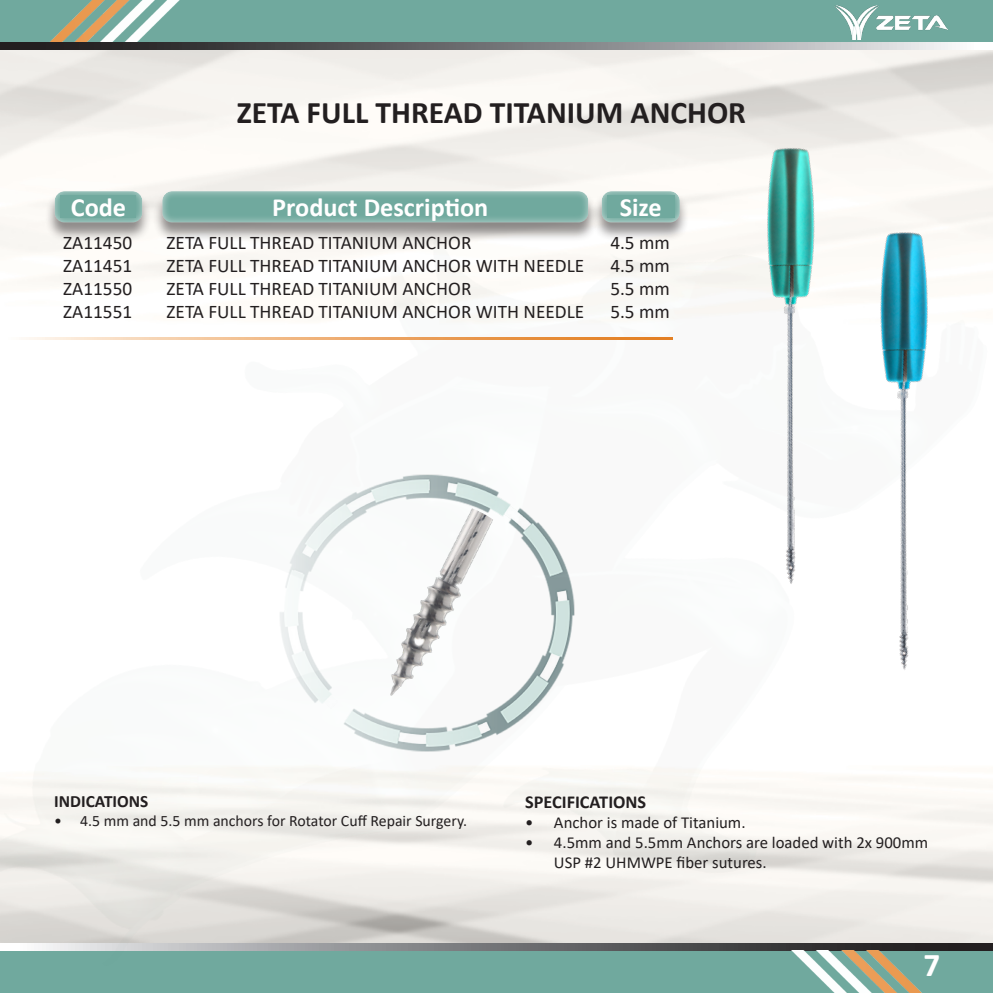
<style>
.page{position:relative;width:993px;height:993px;background:#fff}
.page>*{position:absolute;margin:0;border:0;box-sizing:border-box;transform-origin:0 0}
.t1{font:700 33.25px "Calibri";color:#fff}
.t2{font:700 31.5px "Calibri";color:#231f20}
.t3{font:700 26.25px "Calibri";color:#fff}
.t4{font:19.25px "Calibri";color:#231f20}
.t5{font:700 18.2px "Calibri";color:#231f20}
.t6{font:700 17.32px "Calibri";color:#231f20}
.t7{font:16.8px/20.1px "Calibri";color:#231f20}
.t8{font:15.75px "Calibri";color:#231f20}
</style>
<div class="page">
<img style="left:0;top:0;width:992px;height:992px">
<svg style="left:0;top:43px;width:992px;height:7px"></svg>
<img style="left:696px;top:949px;width:249px;height:43px">
<svg style="left:5px;top:337px;width:523px;height:2px"></svg>
<div style="left:45px;top:191px;width:106px;height:51px;background:#231f20;opacity:.5"></div>
<div style="left:54px;top:188px;width:91px;height:35px;background:#fff;opacity:.75"></div>
<div style="left:60px;top:196px;width:76px;height:22px;background:#70a99e"></div>
<div style="left:152px;top:191px;width:445px;height:51px;background:#231f20;opacity:.5"></div>
<div style="left:161px;top:188px;width:430px;height:35px;background:#fff;opacity:.75"></div>
<img style="left:528px;top:77px;width:464px;height:621px">
<img style="left:339px;top:502px;width:211px;height:225px">
<p class="t2" style="left:237px;top:90px;width:510px">ZETA FULL THREAD TITANIUM ANCHOR</p>
<p class="t3" style="left:71px;top:188px;width:57px">Code</p>
<p class="t3" style="left:272px;top:188px;width:217px">Product Description</p>
<p class="t3" style="left:619px;top:188px;width:44px">Size</p>
<p class="t4" style="left:610px;top:229px;width:61px">4.5 mm</p>
<p class="t4" style="left:610px;top:252px;width:61px">4.5 mm</p>
<p class="t4" style="left:610px;top:275px;width:61px">5.5 mm</p>
<p class="t4" style="left:610px;top:298px;width:61px">5.5 mm</p>
<p class="t4" style="left:63px;top:229px;width:70px">ZA11450</p>
<p class="t4" style="left:63px;top:252px;width:70px">ZA11451</p>
<p class="t4" style="left:63px;top:275px;width:70px">ZA11550</p>
<p class="t4" style="left:63px;top:298px;width:70px">ZA11551</p>
<p class="t4" style="left:166px;top:229px;width:306px">ZETA FULL THREAD TITANIUM ANCHOR</p>
<p class="t4" style="left:166px;top:252px;width:419px">ZETA FULL THREAD TITANIUM ANCHOR WITH NEEDLE</p>
<p class="t4" style="left:166px;top:275px;width:306px">ZETA FULL THREAD TITANIUM ANCHOR</p>
<p class="t4" style="left:166px;top:298px;width:419px">ZETA FULL THREAD TITANIUM ANCHOR WITH NEEDLE</p>
<p class="t6" style="left:54px;top:789px;width:96px">INDICATIONS</p>
<p class="t8" style="left:54px;top:809px;width:414px">• 4.5 mm and 5.5 mm anchors for Rotator Cuff Repair Surgery.</p>
<p class="t5" style="left:525px;top:788px;width:123px">SPECIFICATIONS</p>
<p class="t7" style="left:525px;top:811px;width:222px">• Anchor is made of Titanium.</p>
<p class="t7" style="left:553px;top:831px;width:375px;text-indent:-29px">• 4.5mm and 5.5mm Anchors are loaded with 2x 900mm<br>USP #2 UHMWPE fiber sutures.</p>
<h1 class="t1" style="left:923px;top:941px;width:18px">7</h1>
</div>
